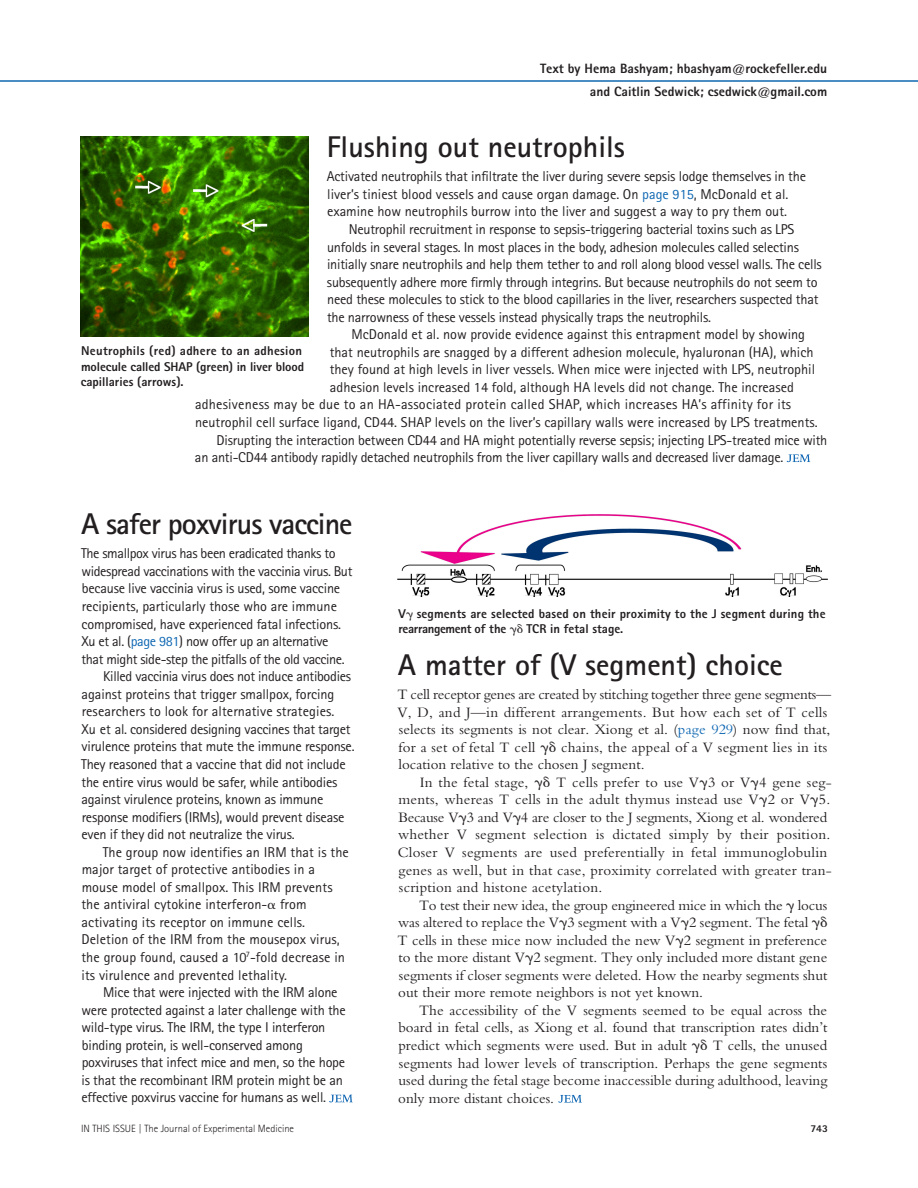
<style>
.page{position:relative;width:918px;height:1188px;background:#fff}
.page>*{position:absolute;margin:0;border:0;box-sizing:border-box;transform-origin:0 0}
.t1{font:700 30px "Rotis Sans Serif Std";color:#231f20}
.t2{font:700 30px "Rotis Sans Serif Std";letter-spacing:-.035em;color:#231f20}
.t3{font:15px/17.5px "Bembo Std";color:#231f20}
.t4{font:14.25px/17.5px "Rotis Sans Serif Std";letter-spacing:-.015em;color:#231f20}
.t5{font:14.25px "Rotis Sans Serif Std";letter-spacing:.005em;color:#231f20}
.t6{font:14.25px "Rotis Sans Serif Std";letter-spacing:.015em;color:#231f20}
.t7{font:800 13.5px/23px "Rotis Sans Serif Std";color:#231f20;text-align:right}
.t8{font:800 12.75px/15.8px "Rotis Sans Serif Std";letter-spacing:.01em;color:#231f20}
.t9{font:300 10.5px "Rotis Sans Serif Std";color:#231f20}
.t10{font:800 10.5px "Rotis Sans Serif Std";color:#231f20}
.s1{color:#0f68b3}
</style>
<div class="page">
<hr style="left:0;top:80px;width:918px;height:2px;background:#0f68b3">
<svg style="left:787px;top:454px;width:23px;height:8px"></svg>
<svg style="left:329px;top:1095px;width:24px;height:7px"></svg>
<svg style="left:558px;top:1095px;width:24px;height:8px"></svg>
<img style="left:80px;top:137px;width:229px;height:200px">
<img style="left:398px;top:515px;width:429px;height:82px">
<p class="t7" style="left:540px;top:58px;width:289px">Text by Hema Bashyam; hbashyam@rockefeller.edu and Caitlin Sedwick; csedwick@gmail.com</p>
<h1 class="t1" style="left:327px;top:136px;width:300px">Flushing out neutrophils</h1>
<p class="t4" style="left:327px;top:169px;width:481px">Activated neutrophils that infiltrate the liver during severe sepsis lodge themselves in the liver’s tiniest blood vessels and cause organ damage. On <span class="s1">page 915</span>, McDonald et al. examine how neutrophils burrow into the liver and suggest a way to pry them out.</p>
<p class="t4" style="left:327px;top:222px;width:496px;text-indent:22px">Neutrophil recruitment in response to sepsis-triggering bacterial toxins such as LPS unfolds in several stages. In most places in the body, adhesion molecules called selectins initially snare neutrophils and help them tether to and roll along blood vessel walls. The cells subsequently adhere more firmly through integrins. But because neutrophils do not seem to need these molecules to stick to the blood capillaries in the liver, researchers suspected that the narrowness of these vessels instead physically traps the neutrophils.</p>
<p class="t4" style="left:351px;top:327px;width:455px">McDonald et al. now provide evidence against this entrapment model by showing</p>
<p class="t4" style="left:330px;top:345px;width:485px">that neutrophils are snagged by a different adhesion molecule, hyaluronan (HA), which</p>
<p class="t4" style="left:330px;top:362px;width:487px">they found at high levels in liver vessels. When mice were injected with LPS, neutrophil</p>
<p class="t4" style="left:330px;top:380px;width:466px">adhesion levels increased 14 fold, although HA levels did not change. The increased</p>
<p class="t6" style="left:195px;top:399px;width:598px">adhesiveness may be due to an HA-associated protein called SHAP, which increases HA’s affinity for its</p>
<p class="t4" style="left:195px;top:415px;width:624px">neutrophil cell surface ligand, CD44. SHAP levels on the liver’s capillary walls were increased by LPS treatments.</p>
<p class="t4" style="left:217px;top:432px;width:612px">Disrupting the interaction between CD44 and HA might potentially reverse sepsis; injecting LPS-treated mice with</p>
<p class="t4" style="left:195px;top:450px;width:590px">an anti-CD44 antibody rapidly detached neutrophils from the liver capillary walls and decreased liver damage.</p>
<p class="t8" style="left:81px;top:344px;width:225px">Neutrophils (red) adhere to an adhesion molecule called SHAP (green) in liver blood capillaries (arrows).</p>
<h1 class="t2" style="left:81px;top:513px;width:273px">A safer poxvirus vaccine</h1>
<p class="t4" style="left:81px;top:546px;width:256px">The smallpox virus has been eradicated thanks to</p>
<p class="t4" style="left:81px;top:564px;width:273px">widespread vaccinations with the vaccinia virus. But</p>
<p class="t4" style="left:82px;top:581px;width:260px">because live vaccinia virus is used, some vaccine</p>
<p class="t4" style="left:82px;top:599px;width:257px">recipients, particularly those who are immune</p>
<p class="t4" style="left:82px;top:616px;width:261px">compromised, have experienced fatal infections.</p>
<p class="t4" style="left:82px;top:634px;width:248px">Xu et al. (<span class="s1">page 981</span>) now offer up an alternative</p>
<p class="t4" style="left:81px;top:651px;width:265px">that might side-step the pitfalls of the old vaccine.</p>
<p class="t4" style="left:103px;top:669px;width:249px">Killed vaccinia virus does not induce antibodies</p>
<p class="t4" style="left:82px;top:687px;width:254px">against proteins that trigger smallpox, forcing</p>
<p class="t5" style="left:82px;top:706px;width:254px">researchers to look for alternative strategies.</p>
<p class="t4" style="left:82px;top:722px;width:271px">Xu et al. considered designing vaccines that target</p>
<p class="t4" style="left:82px;top:739px;width:274px">virulence proteins that mute the immune response.</p>
<p class="t4" style="left:81px;top:757px;width:266px">They reasoned that a vaccine that did not include</p>
<p class="t4" style="left:81px;top:774px;width:257px">the entire virus would be safer, while antibodies</p>
<p class="t4" style="left:82px;top:792px;width:243px">against virulence proteins, known as immune</p>
<p class="t4" style="left:82px;top:809px;width:264px">response modifiers (IRMs), would prevent disease</p>
<p class="t4" style="left:82px;top:827px;width:215px">even if they did not neutralize the virus.</p>
<p class="t5" style="left:103px;top:847px;width:248px">The group now identifies an IRM that is the</p>
<p class="t5" style="left:82px;top:864px;width:235px">major target of protective antibodies in a</p>
<p class="t5" style="left:82px;top:882px;width:252px">mouse model of smallpox. This IRM prevents</p>
<p class="t5" style="left:81px;top:899px;width:227px">the antiviral cytokine interferon- from</p>
<p class="t5" style="left:82px;top:917px;width:225px">activating its receptor on immune cells.</p>
<p class="t5" style="left:82px;top:934px;width:260px">Deletion of the IRM from the mousepox virus,</p>
<p class="t5" style="left:81px;top:952px;width:265px">the group found, caused a 10<sup>7</sup>-fold decrease in</p>
<p class="t5" style="left:82px;top:969px;width:207px">its virulence and prevented lethality.</p>
<p class="t4" style="left:103px;top:985px;width:236px">Mice that were injected with the IRM alone</p>
<p class="t4" style="left:81px;top:1002px;width:266px">were protected against a later challenge with the</p>
<p class="t4" style="left:81px;top:1020px;width:246px">wild-type virus. The IRM, the type I interferon</p>
<p class="t4" style="left:82px;top:1038px;width:223px">binding protein, is well-conserved among</p>
<p class="t4" style="left:82px;top:1055px;width:265px">poxviruses that infect mice and men, so the hope</p>
<p class="t4" style="left:82px;top:1073px;width:263px">is that the recombinant IRM protein might be an</p>
<p class="t4" style="left:82px;top:1090px;width:246px">effective poxvirus vaccine for humans as well.</p>
<p class="t8" style="left:399px;top:607px;width:429px">V segments are selected based on their proximity to the J segment during the rearrangement of the</p>
<p class="t8" style="left:527px;top:622px;width:98px">TCR in fetal stage.</p>
<h1 class="t1" style="left:398px;top:654px;width:386px">A matter of (V segment) choice</h1>
<p class="t3" style="left:397px;top:687px;width:435px">T cell receptor genes are created by stitching together three gene segments— V, D, and J—in different arrangements. But how each set of T cells selects its segments is not clear. Xiong et al. (<span class="s1">page 929</span>) now find that, for a set of fetal T cell</p>
<p class="t3" style="left:561px;top:739px;width:267px">chains, the appeal of a V segment lies in its</p>
<p class="t3" style="left:398px;top:757px;width:248px">location relative to the chosen J segment.</p>
<p class="t3" style="left:420px;top:774px;width:110px">In the fetal stage,</p>
<p class="t3" style="left:398px;top:774px;width:435px;text-indent:158px">T cells prefer to use V 3 or V 4 gene seg&shy;ments, whereas T cells in the adult thymus instead use V 2 or V 5.<br>Because V 3 and V 4 are closer to the J segments, Xiong et al. wondered whether V segment selection is dictated simply by their position.<br>Closer V segments are used preferentially in fetal immunoglobulin genes as well, but in that case, proximity correlated with greater tran&shy;scription and histone acetylation.</p>
<p class="t3" style="left:397px;top:897px;width:432px;text-indent:22px">To test their new idea, the group engineered mice in which the locus was altered to replace the V 3 segment with a V 2 segment. The fetal<br>T cells in these mice now included the new V 2 segment in preference to the more distant V 2 segment. They only included more distant gene segments if closer segments were deleted. How the nearby segments shut out their more remote neighbors is not yet known.</p>
<p class="t3" style="left:398px;top:1003px;width:431px;text-align:justify;text-indent:21px">The accessibility of the V segments seemed to be equal across the board in fetal cells, as Xiong et al. found that transcription rates didn’t predict which segments were used. But in adult</p>
<p class="t3" style="left:398px;top:1038px;width:431px;text-align:justify;text-indent:314px">T cells, the unused segments had lower levels of transcription. Perhaps the gene segments used during the fetal stage become inaccessible during adulthood, leaving only more distant choices.</p>
<p class="t9" style="left:81px;top:1125px;width:215px">IN THIS ISSUE | The Journal of Experimental Medicine</p>
<p class="t10" style="left:810px;top:1125px;width:19px">743</p>
</div>
